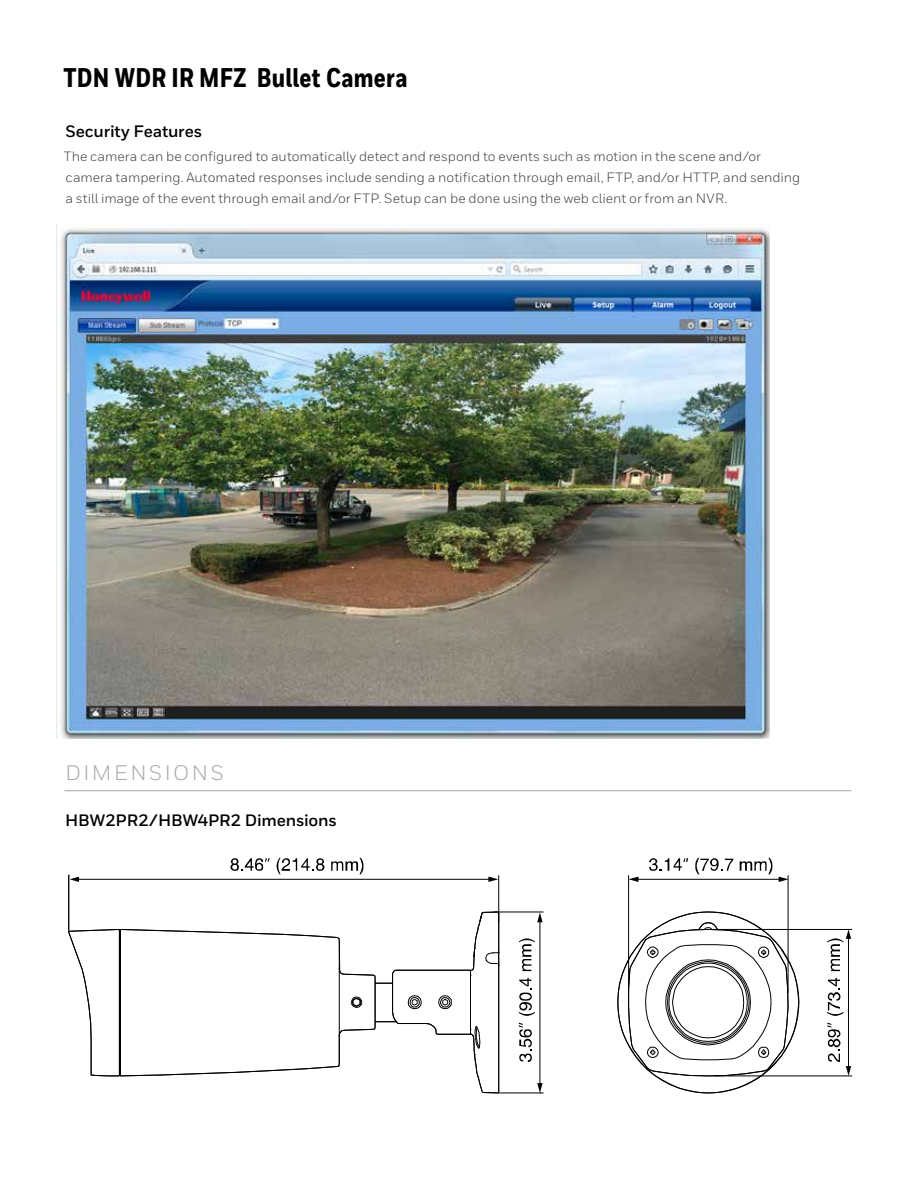
<style>
.page{position:relative;width:918px;height:1188px;background:#fff}
.page>*{position:absolute;margin:0;border:0;box-sizing:border-box;transform-origin:0 0}
.t1{font:800 27px "Honeywell Cond";letter-spacing:.01em;color:#000}
.t2{font:21px "Honeywell Sans";letter-spacing:.12em;color:#a7a9ac}
.t3{font:700 16.5px "Honeywell Sans";letter-spacing:-.01em;color:#000}
.t4{font:13.5px/21px "Honeywell Sans";color:#414042}
</style>
<div class="page">
<img style="left:60px;top:228px;width:710px;height:511px">
<hr style="left:77px;top:879px;width:413px;height:1px;background:#000">
<svg style="left:488px;top:877px;width:10px;height:5px"></svg>
<svg style="left:69px;top:875px;width:10px;height:7px"></svg>
<hr style="left:498px;top:875px;width:1px;height:48px;background:#000">
<hr style="left:68px;top:875px;width:1px;height:55px;background:#000">
<hr style="left:848px;top:937px;width:1px;height:131px;background:#000">
<svg style="left:846px;top:1066px;width:5px;height:9px"></svg>
<hr style="left:714px;top:1075px;width:138px;height:1px;background:#000">
<hr style="left:714px;top:929px;width:138px;height:1px;background:#000">
<svg style="left:827px;top:1023px;width:13px;height:39px"></svg>
<svg style="left:827px;top:978px;width:17px;height:38px"></svg>
<svg style="left:827px;top:929px;width:24px;height:42px"></svg>
<svg style="left:519px;top:1023px;width:13px;height:39px"></svg>
<svg style="left:519px;top:978px;width:16px;height:38px"></svg>
<svg style="left:519px;top:938px;width:16px;height:33px"></svg>
<hr style="left:637px;top:879px;width:143px;height:1px;background:#000">
<svg style="left:779px;top:877px;width:9px;height:5px"></svg>
<svg style="left:629px;top:877px;width:9px;height:5px"></svg>
<hr style="left:628px;top:875px;width:1px;height:118px;background:#000">
<hr style="left:788px;top:875px;width:1px;height:118px;background:#000">
<svg style="left:649px;top:858px;width:39px;height:13px"></svg>
<svg style="left:695px;top:858px;width:38px;height:16px"></svg>
<svg style="left:740px;top:858px;width:32px;height:16px"></svg>
<svg style="left:230px;top:858px;width:40px;height:13px"></svg>
<svg style="left:277px;top:858px;width:47px;height:16px"></svg>
<svg style="left:331px;top:858px;width:32px;height:16px"></svg>
<svg style="left:617px;top:911px;width:183px;height:183px"></svg>
<hr style="left:539px;top:920px;width:1px;height:165px;background:#000">
<svg style="left:537px;top:913px;width:6px;height:9px"></svg>
<svg style="left:537px;top:1083px;width:6px;height:9px"></svg>
<hr style="left:498px;top:1092px;width:46px;height:1px;background:#000">
<hr style="left:494px;top:912px;width:50px;height:1px;background:#000">
<svg style="left:68px;top:911px;width:432px;height:182px"></svg>
<hr style="left:64px;top:790px;width:787px;height:1px;background:#a7a9ac">
<h1 class="t1" style="left:64px;top:61px;width:345px">TDN WDR IR MFZ Bullet Camera</h1>
<p class="t3" style="left:65px;top:121px;width:139px">Security Features</p>
<p class="t4" style="left:64px;top:146px;width:738px">The camera can be configured to automatically detect and respond to events such as motion in the scene and/or camera tampering. Automated responses include sending a notification through email, FTP, and/or HTTP, and sending a still image of the event through email and/or FTP. Setup can be done using the web client or from an NVR.</p>
<h2 class="t2" style="left:65px;top:761px;width:160px">DIMENSIONS</h2>
<p class="t3" style="left:65px;top:810px;width:273px">HBW2PR2/HBW4PR2 Dimensions</p>
</div>
